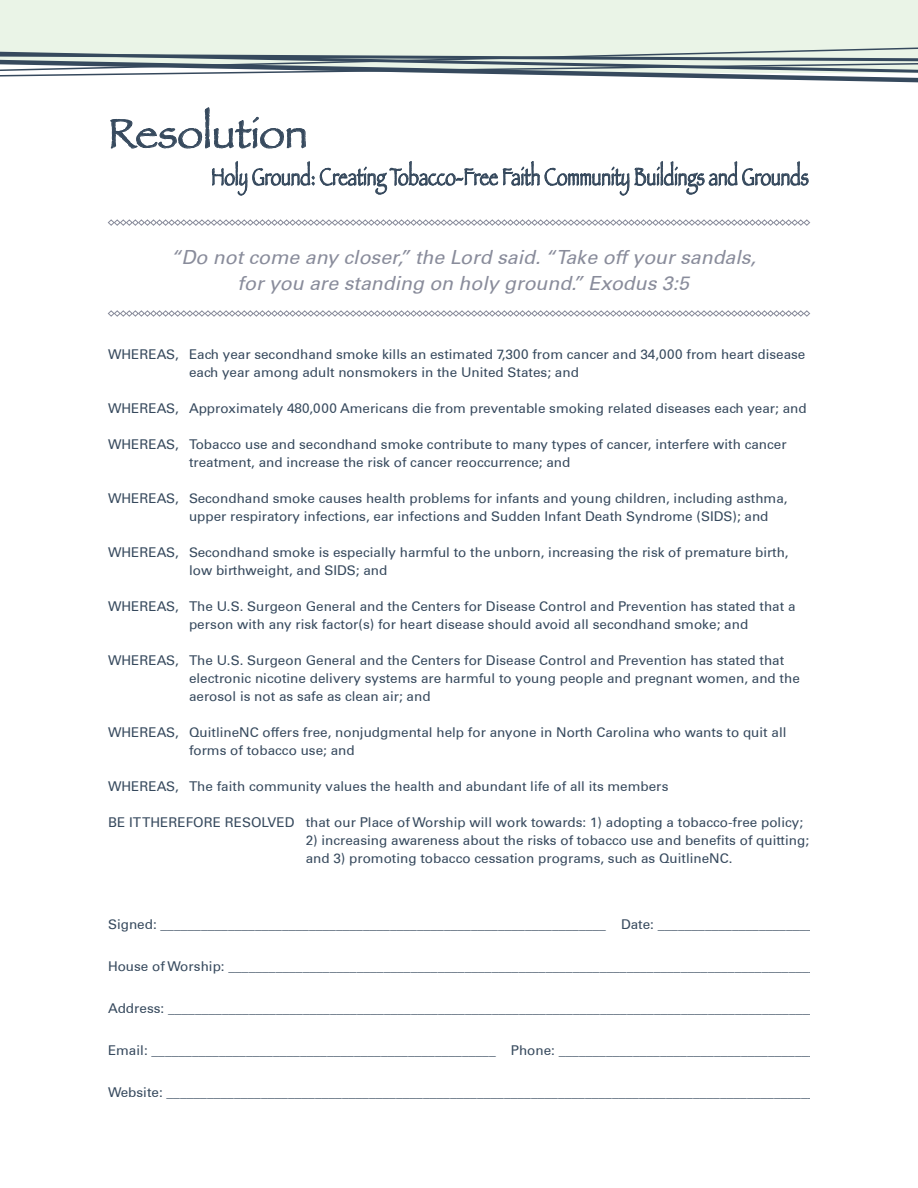
<style>
.page{position:relative;width:918px;height:1188px;background:#fff}
.page>*{position:absolute;margin:0;border:0;box-sizing:border-box;transform-origin:0 0}
.t1{font:42px "Papyrus";color:#36495d}
.t2{font:condensed 24.75px "Papyrus";letter-spacing:.005em;color:#36495d}
.t3{font:italic 19.5px/25.5px "Univers";color:#898c9b;text-align:center}
.t4{font:13.5px/18px "Univers";color:#36495d}
</style>
<div class="page">
<svg style="left:110px;top:107px;width:699px;height:89px"></svg>
<div style="left:0;top:0;width:918px;height:46px;background:#eaf4e7"></div>
<svg style="left:0;top:46px;width:918px;height:37px"></svg>
<svg style="left:108px;top:219px;width:702px;height:7px"></svg>
<svg style="left:108px;top:310px;width:702px;height:7px"></svg>
<h1 class="t1" style="left:108px;top:108px;width:201px">Resolution</h1>
<h1 class="t2" style="left:211px;top:162px;width:599px">Holy Ground: Creating Tobacco-Free Faith Community Buildings and Grounds</h1>
<h2 class="t3" style="left:171px;top:245px;width:587px">“Do not come any closer,” the Lord said. “Take off your sandals, for you are standing on holy ground.” Exodus 3:5</h2>
<p class="t4" style="left:189px;top:346px;width:618px;text-indent:-81px">WHEREAS, Each year secondhand smoke kills an estimated 7,300 from cancer and 34,000 from heart disease each year among adult nonsmokers in the United States; and</p>
<p class="t4" style="left:108px;top:400px;width:700px">WHEREAS, Approximately 480,000 Americans die from preventable smoking related diseases each year; and</p>
<p class="t4" style="left:189px;top:436px;width:599px;text-indent:-81px">WHEREAS, Tobacco use and secondhand smoke contribute to many types of cancer, interfere with cancer treatment, and increase the risk of cancer reoccurrence; and</p>
<p class="t4" style="left:189px;top:490px;width:600px;text-indent:-81px">WHEREAS, Secondhand smoke causes health problems for infants and young children, including asthma, upper respiratory infections, ear infections and Sudden Infant Death Syndrome (SIDS); and</p>
<p class="t4" style="left:189px;top:544px;width:601px;text-indent:-81px">WHEREAS, Secondhand smoke is especially harmful to the unborn, increasing the risk of premature birth, low birthweight, and SIDS; and</p>
<p class="t4" style="left:189px;top:598px;width:608px;text-indent:-81px">WHEREAS, The U.S. Surgeon General and the Centers for Disease Control and Prevention has stated that a person with any risk factor(s) for heart disease should avoid all secondhand smoke; and</p>
<p class="t4" style="left:189px;top:652px;width:612px;text-indent:-81px">WHEREAS, The U.S. Surgeon General and the Centers for Disease Control and Prevention has stated that electronic nicotine delivery systems are harmful to young people and pregnant women, and the aerosol is not as safe as clean air; and</p>
<p class="t4" style="left:189px;top:724px;width:599px;text-indent:-81px">WHEREAS, QuitlineNC offers free, nonjudgmental help for anyone in North Carolina who wants to quit all forms of tobacco use; and</p>
<p class="t4" style="left:108px;top:778px;width:562px">WHEREAS, The faith community values the health and abundant life of all its members</p>
<p class="t4" style="left:108px;top:814px;width:697px">BE IT THEREFORE RESOLVED that our Place of Worship will work towards: 1) adopting a tobacco-free policy;</p>
<p class="t4" style="left:306px;top:832px;width:505px">2) increasing awareness about the risks of tobacco use and benefits of quitting; and 3) promoting tobacco cessation programs, such as QuitlineNC.</p>
<p class="t4" style="left:108px;top:916px;width:707px">Signed: __________________________________________________________________ Date: _______________________</p>
<p class="t4" style="left:108px;top:958px;width:709px">House of Worship: _______________________________________________________________________________________</p>
<p class="t4" style="left:108px;top:1000px;width:710px">Address: ________________________________________________________________________________________________</p>
<p class="t4" style="left:108px;top:1042px;width:709px">Email: ___________________________________________________ Phone: ______________________________________</p>
<p class="t4" style="left:108px;top:1084px;width:708px">Website: ________________________________________________________________________________________________</p>
</div>
